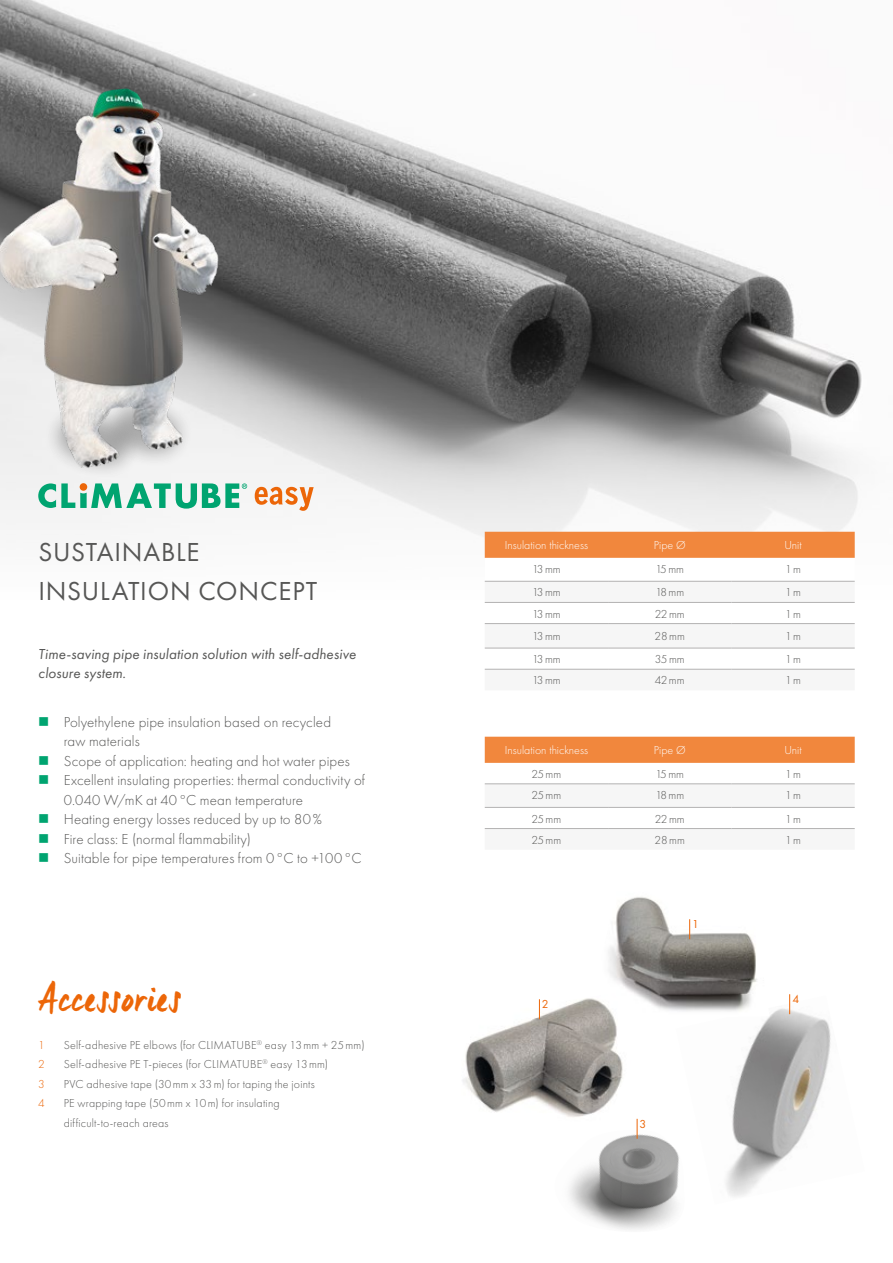
<style>
.page{position:relative;width:893px;height:1263px;background:#fff}
.page>*{position:absolute;margin:0;border:0;box-sizing:border-box;transform-origin:0 0}
.t1{font:40.5px "Manus";letter-spacing:.03em;color:#ec6608}
.t2{font:27px/39px "Futura PT";letter-spacing:.03em;color:#575756}
.t3{font:300 15px/19.5px "Futura PT";letter-spacing:.01em;color:#575756}
.t4{font:italic 15px/19.5px "Futura PT";letter-spacing:.005em;color:#575756}
.t5{font:300 12px/19.5px "Futura PT";letter-spacing:.015em;color:#575756}
.t6{font:300 12px "Futura PT";color:#fff}
.t7{font:12px "Futura PT";color:#ec6608}
.t8{font:300 12px "Futura PT";color:#ec6608}
</style>
<div class="page">
<img style="left:0;top:0;width:862px;height:624px">
<img style="left:726px;top:995px;width:105px;height:202px">
<svg style="left:789px;top:994px;width:1px;height:20px"></svg>
<img style="left:608px;top:897px;width:162px;height:122px">
<svg style="left:689px;top:919px;width:1px;height:20px"></svg>
<img style="left:462px;top:993px;width:180px;height:133px">
<svg style="left:539px;top:999px;width:1px;height:20px"></svg>
<img style="left:569px;top:1130px;width:110px;height:100px">
<svg style="left:637px;top:1119px;width:1px;height:20px"></svg>
<img style="left:0;top:63px;width:315px;height:427px">
<svg style="left:34px;top:382px;width:213px;height:127px"></svg>
<div style="left:80px;top:483px;width:7px;height:8px;background:#ec6608;border-radius:50%"></div>
<svg style="left:255px;top:487px;width:59px;height:24px"></svg>
<div style="left:485px;top:737px;width:370px;height:26px;background:#f1873d"></div>
<svg style="left:485px;top:784px;width:370px;height:46px"></svg>
<hr style="left:485px;top:783px;width:123px;height:1px;background:#b3b2b2">
<hr style="left:608px;top:783px;width:123px;height:1px;background:#b3b2b2">
<hr style="left:731px;top:783px;width:124px;height:1px;background:#b3b2b2">
<hr style="left:485px;top:807px;width:123px;height:1px;background:#b3b2b2">
<hr style="left:608px;top:807px;width:123px;height:1px;background:#b3b2b2">
<hr style="left:731px;top:807px;width:124px;height:1px;background:#b3b2b2">
<hr style="left:485px;top:828px;width:123px;height:1px;background:#b3b2b2">
<hr style="left:608px;top:828px;width:123px;height:1px;background:#b3b2b2">
<hr style="left:731px;top:828px;width:124px;height:1px;background:#b3b2b2">
<svg style="left:485px;top:532px;width:370px;height:137px"></svg>
<hr style="left:485px;top:669px;width:123px;height:1px;background:#b3b2b2">
<hr style="left:608px;top:669px;width:123px;height:1px;background:#b3b2b2">
<hr style="left:731px;top:669px;width:124px;height:1px;background:#b3b2b2">
<hr style="left:485px;top:623px;width:123px;height:1px;background:#b3b2b2">
<hr style="left:608px;top:623px;width:123px;height:1px;background:#b3b2b2">
<hr style="left:731px;top:623px;width:124px;height:1px;background:#b3b2b2">
<hr style="left:485px;top:648px;width:123px;height:1px;background:#b3b2b2">
<hr style="left:608px;top:648px;width:123px;height:1px;background:#b3b2b2">
<hr style="left:731px;top:648px;width:124px;height:1px;background:#b3b2b2">
<hr style="left:485px;top:602px;width:123px;height:1px;background:#b3b2b2">
<hr style="left:608px;top:602px;width:123px;height:1px;background:#b3b2b2">
<hr style="left:731px;top:602px;width:124px;height:1px;background:#b3b2b2">
<hr style="left:485px;top:581px;width:123px;height:1px;background:#b3b2b2">
<hr style="left:608px;top:581px;width:123px;height:1px;background:#b3b2b2">
<hr style="left:731px;top:581px;width:124px;height:1px;background:#b3b2b2">
<h2 class="t2" style="left:38px;top:532px;width:281px">SUSTAINABLE<br>INSULATION CONCEPT</h2>
<p class="t4" style="left:38px;top:644px;width:319px">Time-saving pipe insulation solution with self-adhesive closure system.</p>
<p class="t3" style="left:64px;top:712px;width:303px">Polyethylene pipe insulation based on recycled<br>raw materials<br>Scope of application: heating and hot water pipes Excellent insulating properties: thermal conductivity of 0.040 W/mK at 40°C mean temperature<br>Heating energy losses reduced by up to 80%<br>Fire class: E (normal flammability)<br>Suitable for pipe temperatures from 0°C to +100°C</p>
<h1 class="t1" style="left:38px;top:973px;width:145px">Accessories</h1>
<p class="t8" style="left:38px;top:1038px;width:8px">1</p>
<p class="t5" style="left:64px;top:1035px;width:302px">Self-adhesive PE elbows (for CLIMATUBE<sup>®</sup> easy 13mm + 25mm)</p>
<p class="t8" style="left:38px;top:1057px;width:8px">2</p>
<p class="t5" style="left:64px;top:1054px;width:266px">Self-adhesive PE T-pieces (for CLIMATUBE<sup>®</sup> easy 13mm)</p>
<p class="t8" style="left:38px;top:1077px;width:8px">3</p>
<p class="t5" style="left:64px;top:1074px;width:252px">PVC adhesive tape (30mm x 33m) for taping the joints</p>
<p class="t8" style="left:38px;top:1096px;width:8px">4</p>
<p class="t5" style="left:64px;top:1093px;width:217px">PE wrapping tape (50mm x 10m) for insulating difficult-to-reach areas</p>
<p class="t6" style="left:505px;top:539px;width:85px">Insulation thickness</p>
<p class="t6" style="left:654px;top:539px;width:33px">Pipe Ø</p>
<p class="t6" style="left:784px;top:539px;width:19px">Unit</p>
<p class="t5" style="left:532px;top:559px;width:30px">13mm</p>
<p class="t5" style="left:655px;top:559px;width:30px">15mm</p>
<p class="t5" style="left:785px;top:559px;width:17px">1m</p>
<p class="t5" style="left:532px;top:583px;width:30px">13mm</p>
<p class="t5" style="left:655px;top:583px;width:30px">18mm</p>
<p class="t5" style="left:785px;top:583px;width:17px">1m</p>
<p class="t5" style="left:532px;top:604px;width:30px">13mm</p>
<p class="t5" style="left:655px;top:604px;width:31px">22mm</p>
<p class="t5" style="left:785px;top:604px;width:17px">1m</p>
<p class="t5" style="left:532px;top:627px;width:30px">13mm</p>
<p class="t5" style="left:655px;top:627px;width:32px">28mm</p>
<p class="t5" style="left:785px;top:627px;width:17px">1m</p>
<p class="t5" style="left:532px;top:649px;width:30px">13mm</p>
<p class="t5" style="left:655px;top:649px;width:31px">35mm</p>
<p class="t5" style="left:785px;top:649px;width:17px">1m</p>
<p class="t5" style="left:532px;top:671px;width:30px">13mm</p>
<p class="t5" style="left:655px;top:671px;width:31px">42mm</p>
<p class="t5" style="left:785px;top:671px;width:17px">1m</p>
<p class="t6" style="left:505px;top:743px;width:85px">Insulation thickness</p>
<p class="t6" style="left:654px;top:743px;width:33px">Pipe Ø</p>
<p class="t6" style="left:784px;top:743px;width:19px">Unit</p>
<p class="t5" style="left:532px;top:764px;width:31px">25mm</p>
<p class="t5" style="left:655px;top:764px;width:30px">15mm</p>
<p class="t5" style="left:785px;top:764px;width:17px">1m</p>
<p class="t5" style="left:532px;top:785px;width:31px">25mm</p>
<p class="t5" style="left:655px;top:785px;width:30px">18mm</p>
<p class="t5" style="left:785px;top:785px;width:17px">1m</p>
<p class="t5" style="left:532px;top:809px;width:31px">25mm</p>
<p class="t5" style="left:655px;top:809px;width:31px">22mm</p>
<p class="t5" style="left:785px;top:809px;width:17px">1m</p>
<p class="t5" style="left:532px;top:830px;width:31px">25mm</p>
<p class="t5" style="left:655px;top:830px;width:32px">28mm</p>
<p class="t5" style="left:785px;top:830px;width:17px">1m</p>
<p class="t7" style="left:542px;top:997px;width:8px">2</p>
<p class="t7" style="left:692px;top:917px;width:8px">1</p>
<p class="t7" style="left:640px;top:1117px;width:8px">3</p>
<p class="t7" style="left:792px;top:992px;width:8px">4</p>
</div>
